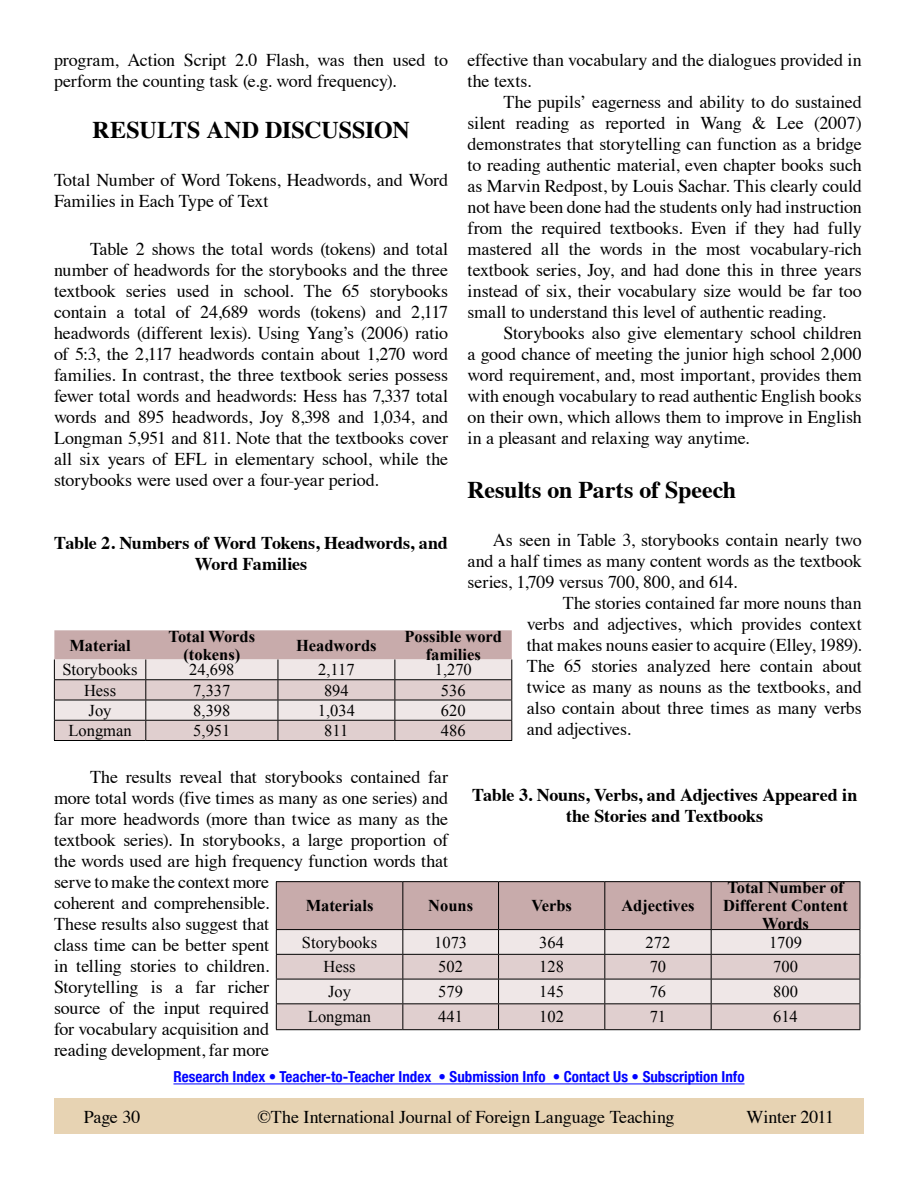
<style>
.page{position:relative;width:918px;height:1188px;background:#fff}
.page>*{position:absolute;margin:0;border:0;box-sizing:border-box;transform-origin:0 0}
.t1{font:700 24px "Times";letter-spacing:-.005em;color:#000}
.t2{font:18px/21px "Times";letter-spacing:-.005em;color:#000}
.t3{font:700 18px/21px "Times";letter-spacing:-.01em;color:#000;text-align:center}
.t4{font:16.5px "Times New Roman";color:#000}
.t5{font:700 16.5px/18px "Times New Roman";color:#000;text-align:center}
.t6{font:700 condensed 15.15px "Helvetica Neue";color:#0003ff}
</style>
<div class="page">
<div style="left:54px;top:1098px;width:810px;height:36px;background:#e7d3b3"></div>
<hr style="left:173px;top:1084px;width:572px;height:1px;background:#0003ff">
<svg style="left:54px;top:630px;width:458px;height:110px;background:#d7c7c7"></svg>
<hr style="left:54px;top:740px;width:92px;height:1px;background:#000">
<hr style="left:146px;top:740px;width:132px;height:1px;background:#000">
<hr style="left:278px;top:740px;width:117px;height:1px;background:#000">
<hr style="left:395px;top:740px;width:117px;height:1px;background:#000">
<hr style="left:276px;top:881px;width:127px;height:1px;background:#000">
<hr style="left:403px;top:881px;width:96px;height:1px;background:#000">
<hr style="left:499px;top:881px;width:106px;height:1px;background:#000">
<hr style="left:605px;top:881px;width:106px;height:1px;background:#000">
<hr style="left:711px;top:881px;width:149px;height:1px;background:#000">
<hr style="left:276px;top:1029px;width:127px;height:1px;background:#000">
<hr style="left:403px;top:1029px;width:96px;height:1px;background:#000">
<hr style="left:499px;top:1029px;width:106px;height:1px;background:#000">
<hr style="left:605px;top:1029px;width:106px;height:1px;background:#000">
<svg style="left:276px;top:882px;width:585px;height:147px;background:#d3c2c2"></svg>
<hr style="left:711px;top:1029px;width:149px;height:1px;background:#000">
<p class="t2" style="left:54px;top:48px;width:396px">program, Action Script 2.0 Flash, was then used to perform the counting task (e.g. word frequency).</p>
<h1 class="t1" style="left:92px;top:107px;width:319px">RESULTS AND DISCUSSION</h1>
<p class="t2" style="left:54px;top:168px;width:396px">Total Number of Word Tokens, Headwords, and Word<br>Families in Each Type of Text</p>
<p class="t2" style="left:54px;top:237px;width:396px;text-align:justify;text-indent:36px">Table 2 shows the total words (tokens) and total number of headwords for the storybooks and the three textbook series used in school. The 65 storybooks contain a total of 24,689 words (tokens) and 2,117 headwords (different lexis). Using Yang’s (2006) ratio of 5:3, the 2,117 headwords contain about 1,270 word families. In contrast, the three textbook series possess fewer total words and headwords: Hess has 7,337 total words and 895 headwords, Joy 8,398 and 1,034, and Longman 5,951 and 811. Note that the textbooks cover all six years of EFL in elementary school, while the storybooks were used over a four-year period.</p>
<p class="t2" style="left:468px;top:48px;width:396px">effective than vocabulary and the dialogues provided in the texts.</p>
<p class="t2" style="left:468px;top:90px;width:396px;text-align:justify;text-indent:36px">The pupils’ eagerness and ability to do sustained silent reading as reported in Wang &amp; Lee (2007) demonstrates that storytelling can function as a bridge to reading authentic material, even chapter books such as Marvin Redpost, by Louis Sachar. This clearly could not have been done had the students only had instruction from the required textbooks. Even if they had fully mastered all the words in the most vocabulary-rich textbook series, Joy, and had done this in three years instead of six, their vocabulary size would be far too small to understand this level of authentic reading.</p>
<p class="t2" style="left:468px;top:321px;width:396px;text-align:justify;text-indent:36px">Storybooks also give elementary school children a good chance of meeting the junior high school 2,000 word requirement, and, most important, provides them with enough vocabulary to read authentic English books on their own, which allows them to improve in English in a pleasant and relaxing way anytime.</p>
<h1 class="t1" style="left:468px;top:467px;width:270px">Results on Parts of Speech</h1>
<p class="t2" style="left:493px;top:528px;width:370px">As seen in Table 3, storybooks contain nearly two</p>
<p class="t2" style="left:468px;top:549px;width:396px">and a half times as many content words as the textbook</p>
<p class="t2" style="left:468px;top:570px;width:271px">series, 1,709 versus 700, 800, and 614.</p>
<p class="t2" style="left:563px;top:591px;width:301px">The stories contained far more nouns than</p>
<p class="t2" style="left:527px;top:612px;width:336px">verbs and adjectives, which provides context</p>
<p class="t2" style="left:527px;top:633px;width:336px">that makes nouns easier to acquire (Elley, 1989).</p>
<p class="t2" style="left:527px;top:654px;width:337px">The 65 stories analyzed here contain about</p>
<p class="t2" style="left:527px;top:675px;width:336px">twice as many as nouns as the textbooks, and</p>
<p class="t2" style="left:527px;top:696px;width:336px">also contain about three times as many verbs</p>
<p class="t2" style="left:527px;top:717px;width:106px">and adjectives.</p>
<p class="t3" style="left:54px;top:531px;width:395px">Table 2. Numbers of Word Tokens, Headwords, and<br>Word Families</p>
<p class="t5" style="left:69px;top:636px;width:63px">Material</p>
<p class="t5" style="left:169px;top:627px;width:88px">Total Words (tokens)</p>
<p class="t5" style="left:296px;top:636px;width:82px">Headwords</p>
<p class="t5" style="left:405px;top:627px;width:99px">Possible word families</p>
<p class="t4" style="left:62px;top:659px;width:77px">Storybooks</p>
<p class="t4" style="left:189px;top:659px;width:47px">24,698</p>
<p class="t4" style="left:318px;top:659px;width:38px">2,117</p>
<p class="t4" style="left:435px;top:659px;width:39px">1,270</p>
<p class="t4" style="left:84px;top:679px;width:34px">Hess</p>
<p class="t4" style="left:193px;top:679px;width:39px">7,337</p>
<p class="t4" style="left:324px;top:679px;width:26px">894</p>
<p class="t4" style="left:441px;top:679px;width:26px">536</p>
<p class="t4" style="left:89px;top:699px;width:24px">Joy</p>
<p class="t4" style="left:193px;top:699px;width:39px">8,398</p>
<p class="t4" style="left:318px;top:699px;width:39px">1,034</p>
<p class="t4" style="left:441px;top:699px;width:26px">620</p>
<p class="t4" style="left:68px;top:720px;width:65px">Longman</p>
<p class="t4" style="left:193px;top:720px;width:39px">5,951</p>
<p class="t4" style="left:324px;top:720px;width:26px">811</p>
<p class="t4" style="left:441px;top:720px;width:26px">486</p>
<p class="t2" style="left:54px;top:765px;width:396px;text-indent:36px">The results reveal that storybooks contained far more total words (five times as many as one series) and far more headwords (more than twice as many as the textbook series). In storybooks, a large proportion of the words used are high frequency function words that serve to make the context more<br>coherent and comprehensible.<br>These results also suggest that<br>class time can be better spent<br>in telling stories to children.<br>Storytelling is a far richer<br>source of the input required<br>for vocabulary acquisition and<br>reading development, far more</p>
<p class="t3" style="left:472px;top:783px;width:387px">Table 3. Nouns, Verbs, and Adjectives Appeared in the Stories and Textbooks</p>
<p class="t5" style="left:723px;top:878px;width:126px">Total Number of<br>Different Content<br>Words</p>
<p class="t5" style="left:306px;top:896px;width:69px">Materials</p>
<p class="t5" style="left:428px;top:896px;width:46px">Nouns</p>
<p class="t5" style="left:531px;top:896px;width:42px">Verbs</p>
<p class="t5" style="left:621px;top:896px;width:75px">Adjectives</p>
<p class="t4" style="left:302px;top:931px;width:77px">Storybooks</p>
<p class="t4" style="left:434px;top:931px;width:34px">1073</p>
<p class="t4" style="left:539px;top:931px;width:26px">364</p>
<p class="t4" style="left:646px;top:931px;width:26px">272</p>
<p class="t4" style="left:769px;top:931px;width:34px">1709</p>
<p class="t4" style="left:324px;top:956px;width:34px">Hess</p>
<p class="t4" style="left:438px;top:956px;width:26px">502</p>
<p class="t4" style="left:539px;top:956px;width:26px">128</p>
<p class="t4" style="left:650px;top:956px;width:18px">70</p>
<p class="t4" style="left:773px;top:956px;width:26px">700</p>
<p class="t4" style="left:328px;top:981px;width:24px">Joy</p>
<p class="t4" style="left:438px;top:981px;width:26px">579</p>
<p class="t4" style="left:539px;top:981px;width:26px">145</p>
<p class="t4" style="left:650px;top:981px;width:18px">76</p>
<p class="t4" style="left:773px;top:981px;width:26px">800</p>
<p class="t4" style="left:308px;top:1006px;width:65px">Longman</p>
<p class="t4" style="left:438px;top:1006px;width:26px">441</p>
<p class="t4" style="left:539px;top:1006px;width:26px">102</p>
<p class="t4" style="left:650px;top:1006px;width:18px">71</p>
<p class="t4" style="left:773px;top:1006px;width:26px">614</p>
<p class="t6" style="left:173px;top:1068px;width:573px">Research Index • Teacher-to-Teacher Index • Submission Info • Contact Us • Subscription Info</p>
<p class="t2" style="left:84px;top:1105px;width:58px">Page 30</p>
<p class="t2" style="left:257px;top:1105px;width:419px">©The International Journal of Foreign Language Teaching</p>
<p class="t2" style="left:747px;top:1105px;width:89px">Winter 2011</p>
</div>
